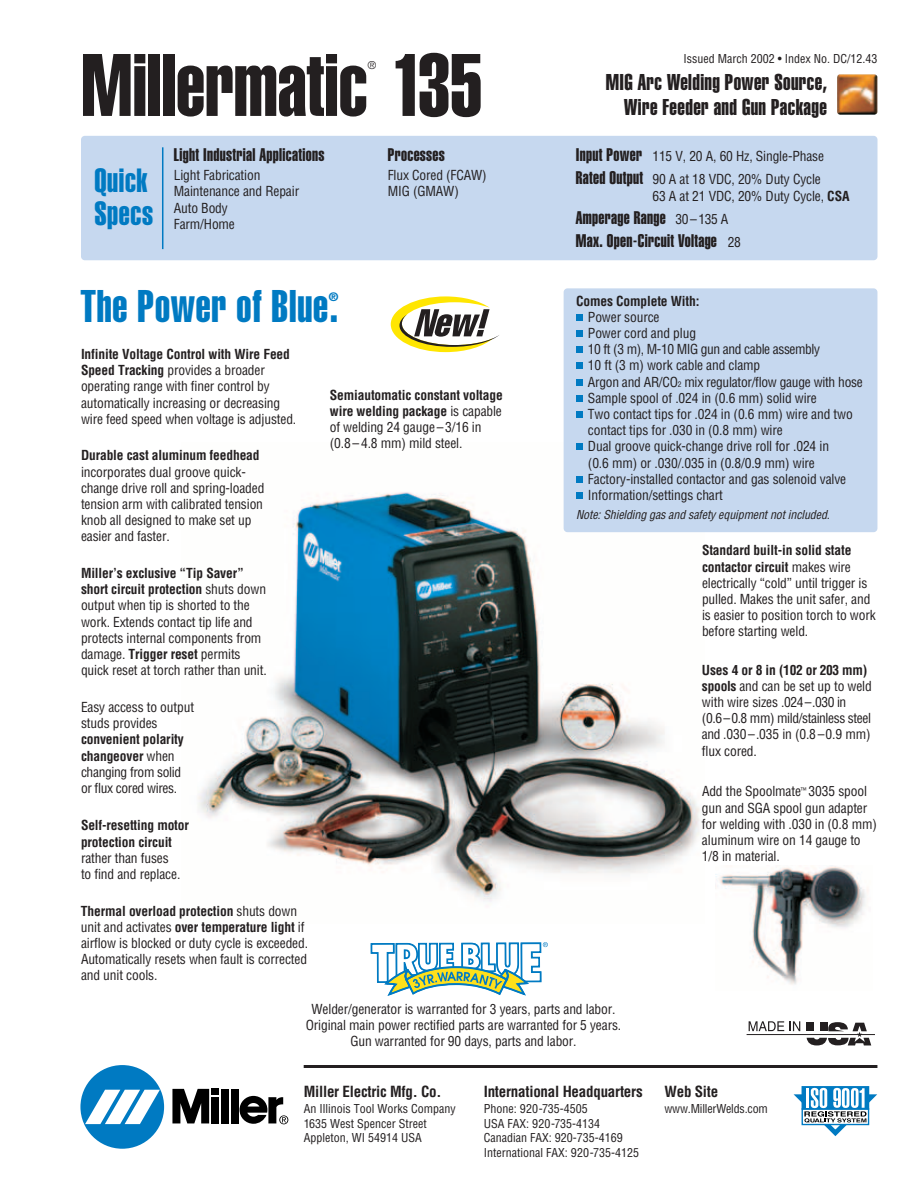
<style>
.page{position:relative;width:918px;height:1188px;background:#fff}
.page>*{position:absolute;margin:0;border:0;box-sizing:border-box;transform-origin:0 0}
.t1{font:87px "Helvetica Extra Compressed";color:#231f20}
.t2{font:45px "Helvetica Extra Compressed";letter-spacing:.02em;color:#007ac2}
.t3{font:33px/33px "Helvetica Extra Compressed";letter-spacing:.02em;color:#007ac2}
.t4{font:22.5px/24.3px "Helvetica Extra Compressed";letter-spacing:.02em;color:#231f20;text-align:right}
.t5{font:18px/23px "Helvetica Extra Compressed";letter-spacing:.02em;color:#231f20}
.t6{font:700 condensed 15px "Helvetica";letter-spacing:-.015em;color:#231f20}
.t7{font:condensed 13.5px/16.2px "Helvetica";letter-spacing:-.01em;color:#231f20}
.t8{font:700 condensed 13.5px/16.2px "Helvetica";letter-spacing:-.01em;color:#231f20}
.t9{font:condensed 12px/14.4px "Helvetica";color:#231f20}
.t10{font:italic condensed 12px "Helvetica";letter-spacing:-.01em;color:#231f20}
.t11{font:12px "Helvetica Extra Compressed";color:#007ac2}
.t12{font:condensed 10.5px "Helvetica";color:#231f20}
.s1{font-weight:700}
.s2{font-family:"Helvetica Extra Compressed";font-stretch:normal;font-size:18px}
.s3{font-family:"Helvetica";font-stretch:condensed;font-size:13.5px}
.s4{font-size:7.5px}
</style>
<div class="page">
<img style="left:197px;top:443px;width:507px;height:459px">
<div style="left:81px;top:136px;width:797px;height:124px;background:#c6d8ef;border-radius:4px"></div>
<hr style="left:162px;top:147px;width:1px;height:102px;background:#007ac2">
<img style="left:837px;top:74px;width:40px;height:41px">
<div style="left:80px;top:1065px;width:84px;height:84px;background:#007ac2;border-radius:50%"></div>
<svg style="left:85px;top:1090px;width:75px;height:34px"></svg>
<div style="left:221px;top:1089px;width:8px;height:34px;background:#000"></div>
<div style="left:231px;top:1089px;width:8px;height:34px;background:#000"></div>
<div style="left:211px;top:1089px;width:8px;height:6px;background:#000"></div>
<div style="left:211px;top:1097px;width:8px;height:26px;background:#000"></div>
<svg style="left:172px;top:1089px;width:37px;height:34px"></svg>
<svg style="left:240px;top:1096px;width:48px;height:28px"></svg>
<hr style="left:304px;top:1065px;width:573px;height:3px;background:#231f20">
<svg style="left:802px;top:1086px;width:67px;height:2px"></svg>
<svg style="left:793px;top:1088px;width:84px;height:49px"></svg>
<svg style="left:370px;top:942px;width:178px;height:54px"></svg>
<div style="left:564px;top:288px;width:313px;height:244px;background:#c6d8ef;border-radius:4px"></div>
<div style="left:576px;top:492px;width:7px;height:7px;background:#007ac2"></div>
<div style="left:576px;top:476px;width:7px;height:6px;background:#007ac2"></div>
<div style="left:576px;top:444px;width:7px;height:6px;background:#007ac2"></div>
<div style="left:576px;top:411px;width:7px;height:7px;background:#007ac2"></div>
<div style="left:576px;top:395px;width:7px;height:6px;background:#007ac2"></div>
<div style="left:576px;top:379px;width:7px;height:6px;background:#007ac2"></div>
<div style="left:576px;top:363px;width:7px;height:6px;background:#007ac2"></div>
<div style="left:576px;top:346px;width:7px;height:7px;background:#007ac2"></div>
<div style="left:576px;top:330px;width:7px;height:7px;background:#007ac2"></div>
<div style="left:576px;top:314px;width:7px;height:6px;background:#007ac2"></div>
<img style="left:715px;top:865px;width:153px;height:120px">
<svg style="left:749px;top:1021px;width:35px;height:10px"></svg>
<svg style="left:790px;top:1021px;width:10px;height:10px"></svg>
<hr style="left:747px;top:1034px;width:128px;height:1px;background:#231f20">
<div style="left:806px;top:1023px;width:8px;height:8px;background:#231f20"></div>
<svg style="left:807px;top:1022px;width:64px;height:23px"></svg>
<svg style="left:391px;top:296px;width:108px;height:56px"></svg>
<h1 class="t1" style="left:81px;top:54px;width:403px">Millermatic 135</h1>
<p class="t12" style="left:368px;top:61px;width:10px">®</p>
<h3 class="t3" style="left:94px;top:165px;width:60px">Quick<br>Specs</h3>
<h3 class="t5" style="left:174px;top:145px;width:152px">Light Industrial Applications</h3>
<p class="t7" style="left:174px;top:168px;width:127px">Light Fabrication<br>Maintenance and Repair<br>Auto Body<br>Farm/Home</p>
<h2 class="t2" style="left:81px;top:290px;width:259px">The Power of Blue.</h2>
<p class="t11" style="left:329px;top:292px;width:11px">®</p>
<h3 class="t5" style="left:388px;top:145px;width:59px">Processes</h3>
<p class="t7" style="left:388px;top:168px;width:101px">Flux Cored (FCAW)<br>MIG (GMAW)</p>
<p class="t7" style="left:81px;top:347px;width:217px"><span class="s1">Infinite Voltage Control with Wire Feed Speed Tracking</span> provides a broader operating range with finer control by automatically increasing or decreasing wire feed speed when voltage is adjusted.</p>
<p class="t8" style="left:81px;top:448px;width:180px">Durable cast aluminum feedhead</p>
<p class="t7" style="left:81px;top:465px;width:185px">incorporates dual groove quick&shy;change drive roll and spring-loaded tension arm with calibrated tension knob all designed to make set up easier and faster.</p>
<p class="t7" style="left:81px;top:566px;width:187px"><span class="s1">Miller’s exclusive “Tip Saver” short circuit protection</span> shuts down output when tip is shorted to the work. Extends contact tip life and protects internal components from damage. <span class="s1">Trigger reset</span> permits quick reset at torch rather than unit.</p>
<p class="t7" style="left:81px;top:700px;width:115px">Easy access to output studs provides</p>
<p class="t7" style="left:81px;top:732px;width:104px"><span class="s1">convenient polarity changeover</span> when changing from solid or flux cored wires.</p>
<p class="t8" style="left:81px;top:818px;width:110px">Self-resetting motor protection circuit</p>
<p class="t7" style="left:81px;top:851px;width:101px">rather than fuses to find and replace.</p>
<p class="t7" style="left:81px;top:904px;width:229px"><span class="s1">Thermal overload protection</span> shuts down unit and activates <span class="s1">over temperature light</span> if airflow is blocked or duty cycle is exceeded.<br>Automatically resets when fault is corrected and unit cools.</p>
<p class="t7" style="left:330px;top:388px;width:175px"><span class="s1">Semiautomatic constant voltage wire welding package</span> is capable of welding 24 gauge – 3/16 in (0.8 – 4.8 mm) mild steel.</p>
<p class="t9" style="left:684px;top:52px;width:195px">Issued March 2002 • Index No. DC/12.43</p>
<h3 class="t4" style="left:606px;top:72px;width:223px">MIG Arc Welding Power Source,<br>Wire Feeder and Gun Package</h3>
<p class="t7" style="left:576px;top:146px;width:250px;line-height:23px"><span class="s2">Input Power</span> 115 V, 20 A, 60 Hz, Single-Phase<br><span class="s2">Rated Output</span> 90 A at 18 VDC, 20% Duty Cycle</p>
<p class="t7" style="left:652px;top:189px;width:199px">63 A at 21 VDC, 20% Duty Cycle, <span class="s1">CSA</span></p>
<h3 class="t5" style="left:576px;top:207px;width:167px">Amperage Range <span class="s3">30–135 A<br></span>Max. Open-Circuit Voltage <span class="s3">28</span></h3>
<p class="t8" style="left:576px;top:294px;width:125px">Comes Complete With:</p>
<p class="t7" style="left:588px;top:310px;width:276px">Power source<br>Power cord and plug<br>10 ft (3 m), M-10 MIG gun and cable assembly<br>10 ft (3 m) work cable and clamp<br>Argon and AR/CO<span class="s4">2</span> mix regulator/flow gauge with hose Sample spool of .024 in (0.6 mm) solid wire<br>Two contact tips for .024 in (0.6 mm) wire and two contact tips for .030 in (0.8 mm) wire<br>Dual groove quick-change drive roll for .024 in<br>(0.6 mm) or .030/.035 in (0.8/0.9 mm) wire Factory-installed contactor and gas solenoid valve Information/settings chart</p>
<p class="t10" style="left:576px;top:510px;width:255px">Note: Shielding gas and safety equipment not included.</p>
<p class="t7" style="left:702px;top:543px;width:175px"><span class="s1">Standard built-in solid state contactor circuit</span> makes wire electrically “cold” until trigger is pulled. Makes the unit safer, and is easier to position torch to work before starting weld.</p>
<p class="t7" style="left:702px;top:663px;width:171px"><span class="s1">Uses 4 or 8 in (102 or 203 mm) spools</span> and can be set up to weld with wire sizes .024–.030 in (0.6–0.8 mm) mild/stainless steel and .030 –.035 in (0.8 –0.9 mm) flux cored.</p>
<p class="t7" style="left:702px;top:784px;width:176px">Add the Spoolmate<sup>™</sup> 3035 spool gun and SGA spool gun adapter for welding with .030 in (0.8 mm) aluminum wire on 14 gauge to<br>1/8 in material.</p>
<p class="t7" style="left:306px;top:1002px;width:317px;text-align:center">Welder/generator is warranted for 3 years, parts and labor.<br>Original main power rectified parts are warranted for 5 years.<br>Gun warranted for 90 days, parts and labor.</p>
<p class="t6" style="left:304px;top:1085px;width:139px">Miller Electric Mfg. Co.</p>
<p class="t9" style="left:304px;top:1103px;width:153px">An Illinois Tool Works Company<br>1635 West Spencer Street<br>Appleton, WI 54914 USA</p>
<p class="t6" style="left:484px;top:1085px;width:160px">International Headquarters</p>
<p class="t9" style="left:484px;top:1103px;width:157px">Phone: 920-735-4505<br>USA FAX: 920-735-4134<br>Canadian FAX: 920-735-4169<br>International FAX: 920-735-4125</p>
<p class="t6" style="left:664px;top:1085px;width:55px">Web Site</p>
<p class="t9" style="left:664px;top:1103px;width:105px">www.MillerWelds.com</p>
</div>
